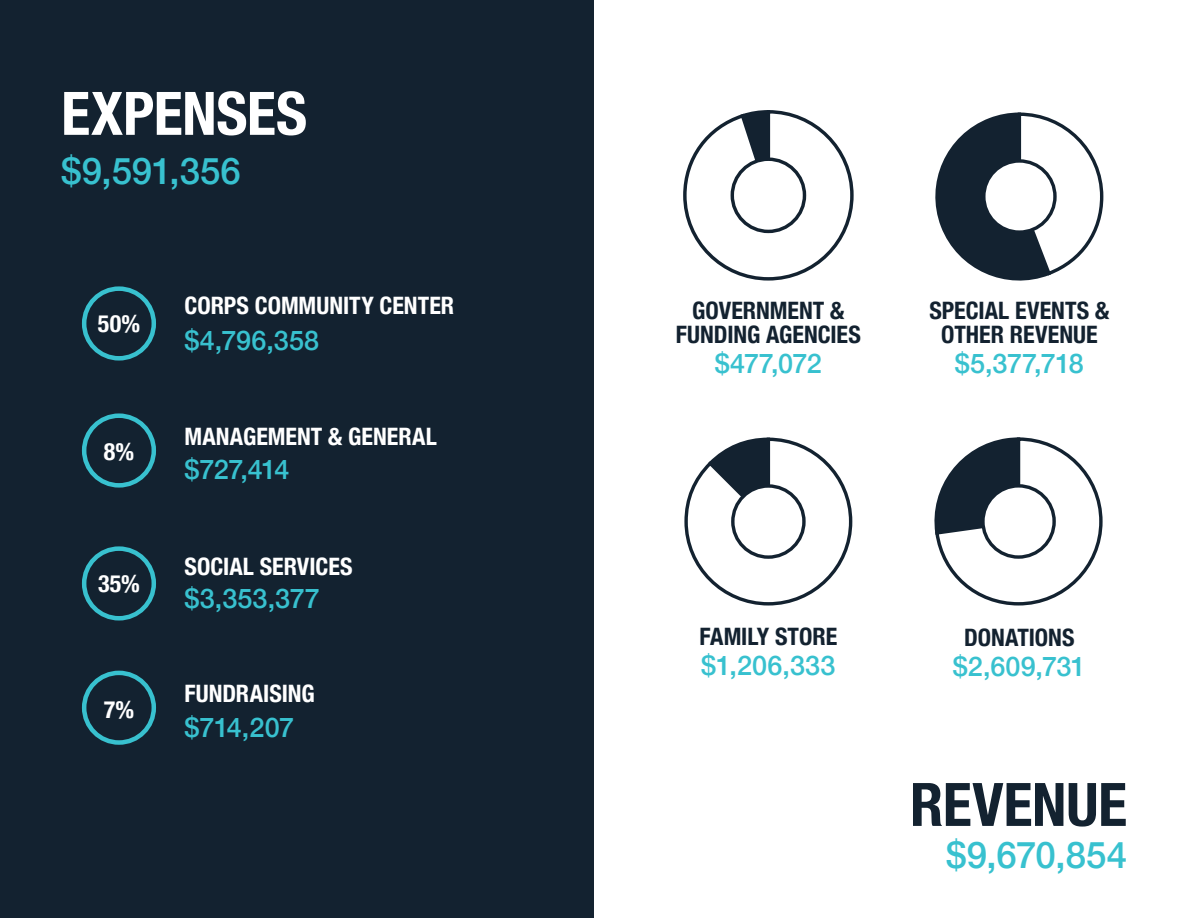
<style>
.page{position:relative;width:1188px;height:918px;background:#fff}
.page>*{position:absolute;margin:0;border:0;box-sizing:border-box;transform-origin:0 0}
.t1{font:700 condensed 60px "Helvetica Neue";letter-spacing:-.005em;color:#fff}
.t2{font:700 condensed 60px "Helvetica Neue";letter-spacing:-.005em;color:#132230}
.t3{font:500 36.6px "Helvetica Neue";letter-spacing:-.005em;color:#38c1cf}
.revenue_amount{font:500 27px "Helvetica Neue";letter-spacing:-.01em;color:#38c1cf}
.expense_amounts{font:500 27px "Helvetica Neue";letter-spacing:-.01em;color:#38c1cf}
.expense_label{font:700 condensed 24px "Helvetica Neue";color:#fff}
.revenue_labels{font:700 condensed 24px/24px "Helvetica Neue";color:#132230;text-align:center}
</style>
<div class="page">
<div style="left:0;top:0;width:594px;height:918px;background:#132230"></div>
<div style="left:82px;top:413px;width:74px;height:75px;border:4px solid #38c1cf;border-radius:50%"></div>
<div style="left:82px;top:546px;width:74px;height:75px;border:4px solid #38c1cf;border-radius:50%"></div>
<div style="left:82px;top:671px;width:74px;height:74px;border:4px solid #38c1cf;border-radius:50%"></div>
<div style="left:82px;top:286px;width:74px;height:75px;border:4px solid #38c1cf;border-radius:50%"></div>
<svg style="left:935px;top:112px;width:169px;height:169px"></svg>
<div style="left:984px;top:161px;width:71px;height:71px;background:#fff;border-radius:50%"></div>
<div style="left:982px;top:159px;width:75px;height:75px;border:3px solid #132230;border-radius:50%"></div>
<svg style="left:684px;top:437px;width:169px;height:169px"></svg>
<div style="left:733px;top:486px;width:71px;height:71px;background:#fff;border-radius:50%"></div>
<div style="left:731px;top:484px;width:75px;height:75px;border:3px solid #132230;border-radius:50%"></div>
<svg style="left:934px;top:437px;width:169px;height:169px"></svg>
<div style="left:983px;top:486px;width:71px;height:71px;background:#fff;border-radius:50%"></div>
<div style="left:981px;top:484px;width:75px;height:75px;border:3px solid #132230;border-radius:50%"></div>
<svg style="left:683px;top:110px;width:171px;height:171px"></svg>
<div style="left:732px;top:159px;width:72px;height:72px;background:#fff;border-radius:50%"></div>
<div style="left:731px;top:158px;width:75px;height:75px;border:3px solid #132230;border-radius:50%"></div>
<p class="t1" style="left:61px;top:64px;width:247px">EXPENSES</p>
<p class="t3" style="left:61px;top:142px;width:181px">$9,591,356</p>
<p class="expense_label" style="left:98px;top:303px;width:44px">50%</p>
<p class="expense_label" style="left:104px;top:432px;width:32px">8%</p>
<p class="expense_label" style="left:98px;top:564px;width:43px">35%</p>
<p class="expense_label" style="left:104px;top:689px;width:32px">7%</p>
<p class="expense_label" style="left:184px;top:285px;width:271px">CORPS COMMUNITY CENTER</p>
<p class="expense_amounts" style="left:184px;top:319px;width:136px">$4,796,358</p>
<p class="expense_label" style="left:184px;top:417px;width:254px">MANAGEMENT &amp; GENERAL</p>
<p class="expense_amounts" style="left:184px;top:448px;width:106px">$727,414</p>
<p class="expense_label" style="left:184px;top:546px;width:170px">SOCIAL SERVICES</p>
<p class="expense_amounts" style="left:184px;top:576px;width:137px">$3,353,377</p>
<p class="expense_label" style="left:184px;top:673px;width:132px">FUNDRAISING</p>
<p class="expense_amounts" style="left:184px;top:705px;width:111px">$714,207</p>
<p class="revenue_labels" style="left:676px;top:297px;width:186px">GOVERNMENT &amp;<br>FUNDING AGENCIES</p>
<p class="revenue_amount" style="left:715px;top:342px;width:109px">$477,072</p>
<p class="revenue_labels" style="left:929px;top:297px;width:181px">SPECIAL EVENTS &amp;<br>OTHER REVENUE</p>
<p class="revenue_amount" style="left:955px;top:342px;width:130px">$5,377,718</p>
<p class="revenue_labels" style="left:699px;top:622px;width:139px">FAMILY STORE</p>
<p class="revenue_amount" style="left:701px;top:643px;width:136px">$1,206,333</p>
<p class="revenue_labels" style="left:964px;top:624px;width:112px">DONATIONS</p>
<p class="revenue_amount" style="left:953px;top:645px;width:135px">$2,609,731</p>
<p class="t2" style="left:910px;top:755px;width:219px">REVENUE</p>
<p class="t3" style="left:946px;top:826px;width:182px">$9,670,854</p>
</div>
